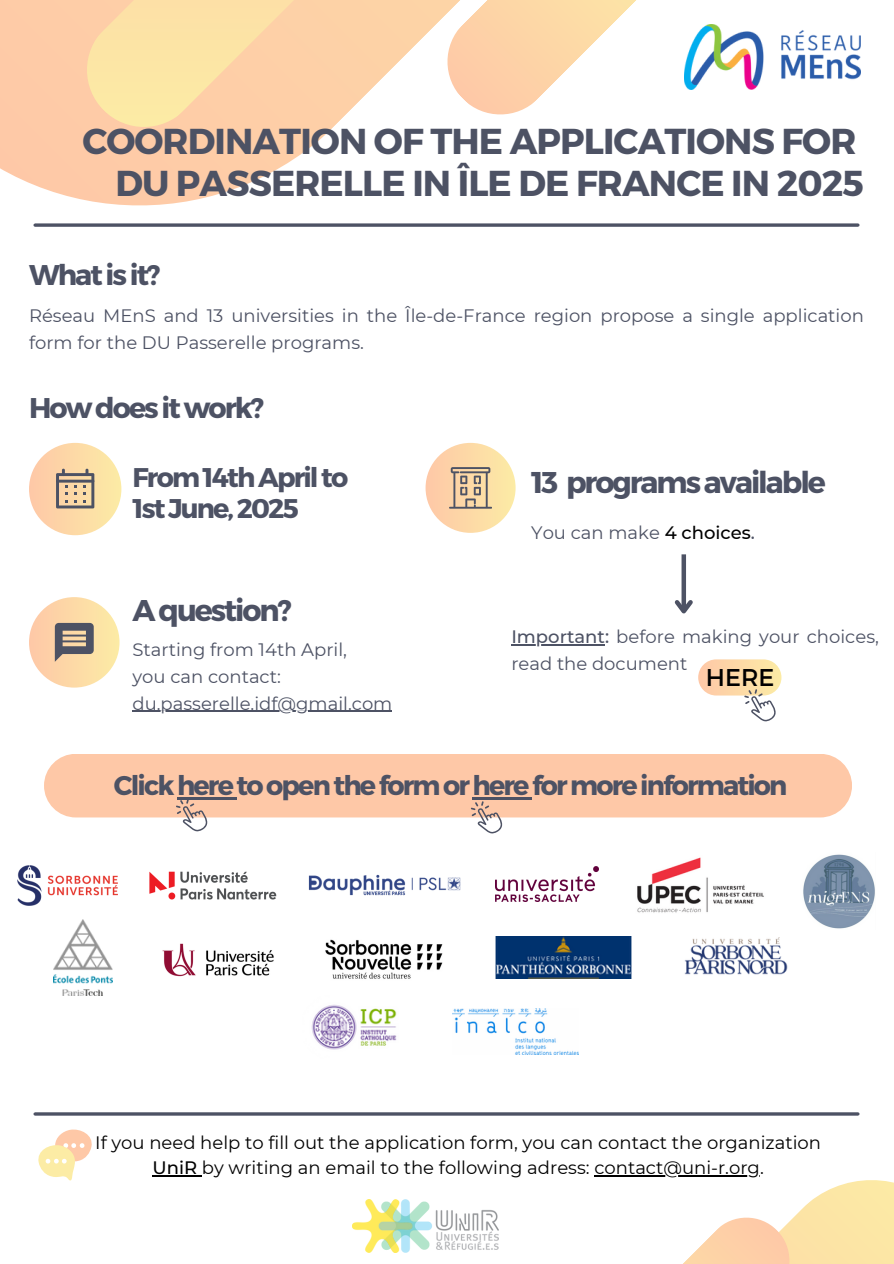
<style>
.page{position:relative;width:894px;height:1264px;background:#fff}
.page>*{position:absolute;margin:0;border:0;box-sizing:border-box;transform-origin:0 0}
.t1{font:700 36px/42.8px "Montserrat";letter-spacing:-.025em;color:#4d5264;text-align:right}
.t2{font:700 30px "Montserrat";letter-spacing:-.07em;color:#4d5264}
.t3{font:700 28.5px "Montserrat";letter-spacing:-.07em;color:#4d5264}
.t4{font:700 27px/31.5px "Montserrat";letter-spacing:-.07em;color:#4d5264}
.t5{font:24.15px "Montserrat";color:#000}
.t6{font:18px/27px "Montserrat";color:#4d5264}
.t7{font:18px/24.8px "Montserrat";color:#000;text-align:center}
.s1{font-weight:500;color:#000}
.s2{font-weight:500}
</style>
<div class="page">
<svg style="left:0;top:0;width:861px;height:227px"></svg>
<svg style="left:63px;top:0;width:433px;height:150px;background:#fddbb2"></svg>
<svg style="left:425px;top:0;width:247px;height:136px"></svg>
<svg style="left:35px;top:223px;width:822px;height:4px;background:#686c7b"></svg>
<div style="left:29px;top:443px;width:92px;height:92px;background:linear-gradient(to right,#fec8a8,#fceba5);border-radius:50%"></div>
<svg style="left:594px;top:1175px;width:299px;height:88px"></svg>
<svg style="left:56px;top:468px;width:38px;height:40px;background:#baa68d"></svg>
<div style="left:425px;top:443px;width:90px;height:90px;background:linear-gradient(to right,#fec9aa,#fceaa4);border-radius:50%"></div>
<svg style="left:449px;top:467px;width:42px;height:41px;background:#c4ad90"></svg>
<svg style="left:38px;top:1129px;width:54px;height:51px"></svg>
<img style="left:353px;top:1199px;width:145px;height:53px">
<div style="left:29px;top:597px;width:90px;height:90px;background:linear-gradient(to right,#fec8a8,#fceba5);border-radius:50%"></div>
<svg style="left:55px;top:623px;width:39px;height:38px"></svg>
<svg style="left:681px;top:554px;width:4px;height:42px"></svg>
<svg style="left:674px;top:596px;width:19px;height:18px"></svg>
<div style="left:44px;top:753px;width:807px;height:64px;background:#fec8a7;border-radius:32px"></div>
<hr style="left:177px;top:797px;width:59px;height:2px;background:#4d5264">
<hr style="left:472px;top:797px;width:60px;height:2px;background:#4d5264">
<svg style="left:176px;top:799px;width:31px;height:32px"></svg>
<svg style="left:470px;top:801px;width:32px;height:32px"></svg>
<img style="left:684px;top:24px;width:176px;height:65px">
<hr style="left:132px;top:710px;width:260px;height:2px;background:#4d5264">
<hr style="left:511px;top:644px;width:94px;height:1px;background:#4d5264">
<div style="left:698px;top:659px;width:83px;height:36px;background:linear-gradient(to right,#fec8a8,#fceba5);border-radius:18px"></div>
<svg style="left:743px;top:689px;width:32px;height:32px"></svg>
<hr style="left:152px;top:1174px;width:45px;height:2px;background:#000">
<hr style="left:594px;top:1174px;width:165px;height:2px;background:#000">
<hr style="left:35px;top:1112px;width:822px;height:3px;background:#4d5264">
<img style="left:17px;top:865px;width:100px;height:40px">
<img style="left:54px;top:919px;width:58px;height:76px">
<img style="left:308px;top:874px;width:152px;height:21px">
<img style="left:149px;top:871px;width:128px;height:29px">
<img style="left:495px;top:866px;width:103px;height:35px">
<img style="left:495px;top:936px;width:136px;height:42px">
<img style="left:684px;top:937px;width:104px;height:38px">
<img style="left:162px;top:943px;width:112px;height:34px">
<img style="left:325px;top:939px;width:118px;height:40px">
<img style="left:803px;top:854px;width:72px;height:75px">
<img style="left:637px;top:857px;width:127px;height:56px">
<img style="left:452px;top:1008px;width:126px;height:46px">
<img style="left:311px;top:1004px;width:86px;height:46px">
<h2 class="t1" style="left:82px;top:118px;width:782px">COORDINATION OF THE APPLICATIONS FOR<br>DU PASSERELLE IN ÎLE DE FRANCE IN 2025</h2>
<p class="t3" style="left:29px;top:257px;width:133px">What is it?</p>
<p class="t6" style="left:29px;top:301px;width:836px">Réseau MEnS and 13 universities in the Île-de-France region propose a single application form for the DU Passerelle programs.</p>
<p class="t3" style="left:29px;top:389px;width:237px">How does it work?</p>
<p class="t4" style="left:132px;top:460px;width:217px">From 14th April to<br>1st June, 2025</p>
<h1 class="t2" style="left:132px;top:590px;width:161px">A question?</h1>
<p class="t6" style="left:132px;top:635px;width:216px">Starting from 14th April,</p>
<p class="t6" style="left:132px;top:662px;width:150px">you can contact:</p>
<p class="t6" style="left:132px;top:689px;width:261px">du.passerelle.idf@gmail.com</p>
<h2 class="t2" style="left:531px;top:463px;width:296px">13 programs available</h2>
<p class="t6" style="left:531px;top:519px;width:225px">You can make <span class="s1">4 choices</span><span class="s2">.</span></p>
<p class="t6" style="left:511px;top:623px;width:369px"><span class="s2">Important:</span> before making your choices, read the document</p>
<h2 class="t5" style="left:705px;top:661px;width:70px">HERE</h2>
<p class="t4" style="left:114px;top:768px;width:675px">Click here to open the form or here for more information</p>
<p class="t7" style="left:95px;top:1130px;width:727px">If you need help to fill out the application form, you can contact the organization<br><span class="s2">UniR</span> by writing an email to the following adress: contact@uni-r.org.</p>
</div>
